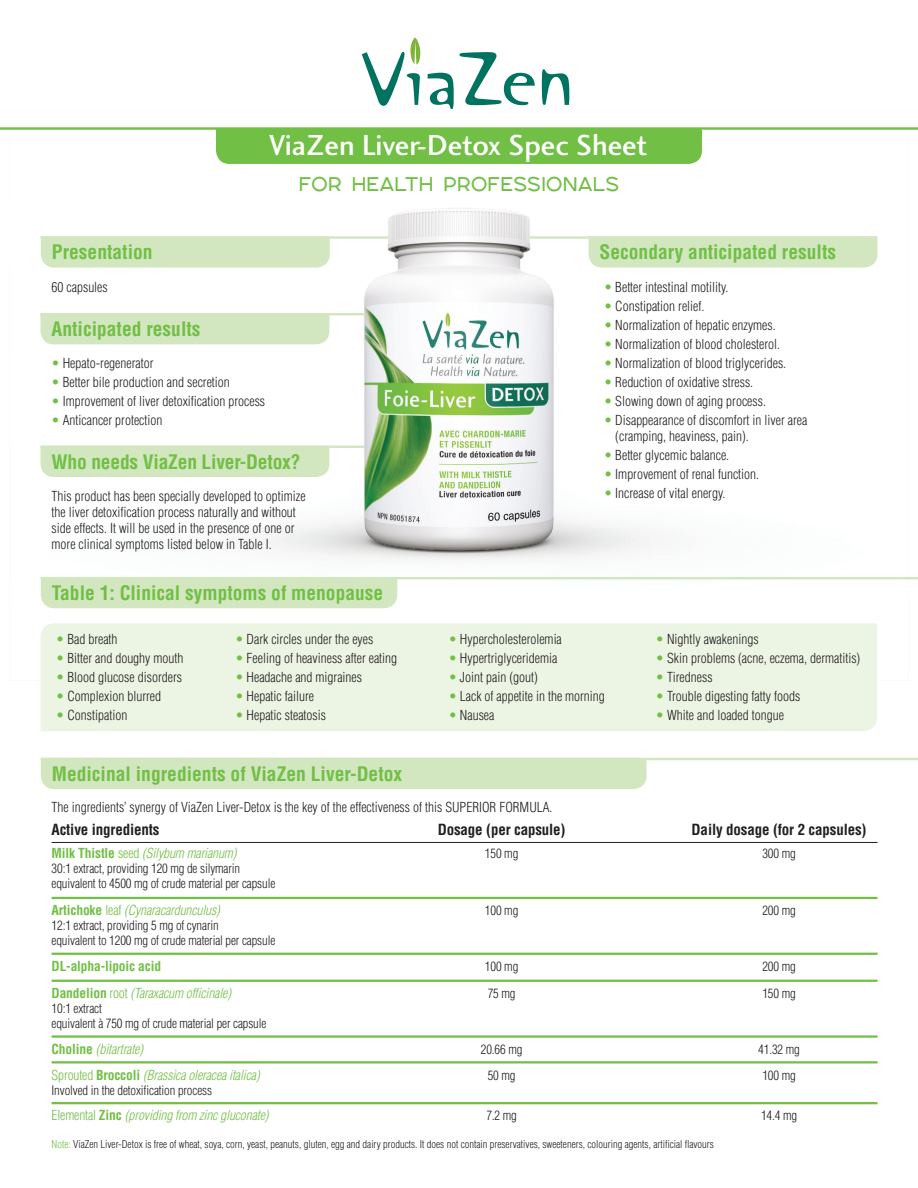
<style>
.page{position:relative;width:918px;height:1188px;background:#fff}
.page>*{position:absolute;margin:0;border:0;box-sizing:border-box;transform-origin:0 0}
.t1{font:30px "Charlotte Sans Medium Plain";color:#fff}
.t2{font:700 condensed 19.5px "Helvetica";color:#71bf44}
.t3{font:19.5px "SONGER Semi Expanded";letter-spacing:.02em;color:#71bf44}
.t4{font:700 condensed 15px "Helvetica";letter-spacing:-.01em;color:#231f20}
.t5{font:300 condensed 13.5px/16.2px "Helvetica";color:#231f20}
.t6{font:italic 300 condensed 13.5px "Helvetica";letter-spacing:-.01em;color:#71bf44}
.t7{font:700 condensed 13.5px "Helvetica";letter-spacing:-.01em;color:#71bf44}
.t8{font:300 condensed 12.75px "Helvetica";letter-spacing:-.01em;color:#231f20}
.t9{font:300 condensed 10.5px "Helvetica";color:#231f20}
.s1{color:#71bf44}
.s2{font-weight:700;font-style:normal}
.s3{font-style:normal}
</style>
<div class="page">
<img style="left:40px;top:109px;width:869px;height:500px">
<hr style="left:0;top:127px;width:918px;height:3px;background:#71bf44">
<hr style="left:41px;top:577px;width:877px;height:2px;background:#d2e7c0">
<hr style="left:40px;top:236px;width:837px;height:3px;background:#d2e7c0">
<hr style="left:40px;top:313px;width:337px;height:2px;background:#d2e7c0">
<hr style="left:40px;top:446px;width:337px;height:2px;background:#d2e7c0">
<hr style="left:41px;top:758px;width:877px;height:2px;background:#d2e7c0">
<svg style="left:428px;top:52px;width:107px;height:57px"></svg>
<svg style="left:541px;top:69px;width:29px;height:36px"></svg>
<svg style="left:362px;top:37px;width:59px;height:69px"></svg>
<div style="left:216px;top:130px;width:486px;height:34px;background:#71bf44"></div>
<div style="left:41px;top:239px;width:289px;height:29px;background:#d2e7c0"></div>
<div style="left:589px;top:236px;width:289px;height:32px;background:#d2e7c0"></div>
<div style="left:40px;top:313px;width:289px;height:31px;background:#d2e7c0"></div>
<div style="left:40px;top:446px;width:289px;height:31px;background:#d2e7c0"></div>
<div style="left:41px;top:579px;width:356px;height:29px;background:#d2e7c0"></div>
<div style="left:41px;top:760px;width:606px;height:29px;background:#d2e7c0"></div>
<div style="left:40px;top:623px;width:837px;height:108px;background:#ecf5e4"></div>
<hr style="left:52px;top:842px;width:825px;height:1px;background:#231f20">
<hr style="left:52px;top:897px;width:825px;height:2px;background:#71bf44">
<hr style="left:52px;top:953px;width:825px;height:2px;background:#71bf44">
<hr style="left:52px;top:980px;width:825px;height:2px;background:#71bf44">
<hr style="left:52px;top:1035px;width:825px;height:3px;background:#71bf44">
<hr style="left:52px;top:1061px;width:825px;height:2px;background:#71bf44">
<hr style="left:52px;top:1102px;width:825px;height:2px;background:#71bf44">
<p class="t1" style="left:269px;top:127px;width:380px">ViaZen Liver-Detox Spec Sheet</p>
<p class="t3" style="left:299px;top:171px;width:322px">FOR HEALTH PROFESSIONALS</p>
<p class="t2" style="left:52px;top:241px;width:102px">Presentation</p>
<p class="t2" style="left:600px;top:241px;width:238px">Secondary anticipated results</p>
<p class="t5" style="left:52px;top:279px;width:58px">60 capsules</p>
<p class="t2" style="left:52px;top:317px;width:150px">Anticipated results</p>
<p class="t5" style="left:52px;top:355px;width:103px"><span class="s1">•</span> Hepato-regenerator</p>
<p class="t5" style="left:52px;top:374px;width:180px"><span class="s1">•</span> Better bile production and secretion</p>
<p class="t5" style="left:52px;top:393px;width:215px"><span class="s1">•</span> Improvement of liver detoxification process</p>
<p class="t5" style="left:52px;top:412px;width:112px"><span class="s1">•</span> Anticancer protection</p>
<p class="t2" style="left:52px;top:450px;width:250px">Who needs ViaZen Liver-Detox?</p>
<p class="t5" style="left:52px;top:488px;width:256px">This product has been specially developed to optimize the liver detoxification process naturally and without side effects. It will be used in the presence of one or more clinical symptoms listed below in Table I.</p>
<p class="t2" style="left:52px;top:581px;width:333px">Table 1: Clinical symptoms of menopause</p>
<p class="t5" style="left:56px;top:631px;width:63px"><span class="s1">•</span> Bad breath</p>
<p class="t5" style="left:56px;top:650px;width:129px"><span class="s1">•</span> Bitter and doughy mouth</p>
<p class="t5" style="left:56px;top:669px;width:127px"><span class="s1">•</span> Blood glucose disorders</p>
<p class="t5" style="left:56px;top:688px;width:106px"><span class="s1">•</span> Complexion blurred</p>
<p class="t5" style="left:56px;top:707px;width:73px"><span class="s1">•</span> Constipation</p>
<p class="t5" style="left:235px;top:631px;width:139px"><span class="s1">•</span> Dark circles under the eyes</p>
<p class="t5" style="left:235px;top:650px;width:163px"><span class="s1">•</span> Feeling of heaviness after eating</p>
<p class="t5" style="left:235px;top:669px;width:128px"><span class="s1">•</span> Headache and migraines</p>
<p class="t5" style="left:235px;top:688px;width:80px"><span class="s1">•</span> Hepatic failure</p>
<p class="t5" style="left:235px;top:707px;width:92px"><span class="s1">•</span> Hepatic steatosis</p>
<p class="t2" style="left:52px;top:762px;width:352px">Medicinal ingredients of ViaZen Liver-Detox</p>
<p class="t5" style="left:604px;top:279px;width:126px"><span class="s1">•</span> Better intestinal motility.</p>
<p class="t5" style="left:604px;top:298px;width:102px"><span class="s1">•</span> Constipation relief.</p>
<p class="t5" style="left:604px;top:317px;width:173px"><span class="s1">•</span> Normalization of hepatic enzymes.</p>
<p class="t5" style="left:604px;top:336px;width:178px"><span class="s1">•</span> Normalization of blood cholesterol.</p>
<p class="t5" style="left:604px;top:355px;width:184px"><span class="s1">•</span> Normalization of blood triglycerides.</p>
<p class="t5" style="left:604px;top:374px;width:151px"><span class="s1">•</span> Reduction of oxidative stress.</p>
<p class="t5" style="left:604px;top:393px;width:163px"><span class="s1">•</span> Slowing down of aging process.</p>
<p class="t5" style="left:615px;top:412px;width:193px;text-indent:-11px"><span class="s1">•</span> Disappearance of discomfort in liver area (cramping, heaviness, pain).</p>
<p class="t5" style="left:604px;top:447px;width:127px"><span class="s1">•</span> Better glycemic balance.</p>
<p class="t5" style="left:604px;top:466px;width:157px"><span class="s1">•</span> Improvement of renal function.</p>
<p class="t5" style="left:604px;top:484px;width:123px"><span class="s1">•</span> Increase of vital energy.</p>
<p class="t5" style="left:449px;top:631px;width:115px"><span class="s1">•</span> Hypercholesterolemia</p>
<p class="t5" style="left:449px;top:650px;width:110px"><span class="s1">•</span> Hypertriglyceridemia</p>
<p class="t5" style="left:449px;top:669px;width:91px"><span class="s1">•</span> Joint pain (gout)</p>
<p class="t5" style="left:449px;top:688px;width:158px"><span class="s1">•</span> Lack of appetite in the morning</p>
<p class="t5" style="left:449px;top:707px;width:47px"><span class="s1">•</span> Nausea</p>
<p class="t5" style="left:656px;top:631px;width:104px"><span class="s1">•</span> Nightly awakenings</p>
<p class="t5" style="left:656px;top:650px;width:206px"><span class="s1">•</span> Skin problems (acne, eczema, dermatitis)</p>
<p class="t5" style="left:656px;top:669px;width:58px"><span class="s1">•</span> Tiredness</p>
<p class="t5" style="left:656px;top:688px;width:146px"><span class="s1">•</span> Trouble digesting fatty foods</p>
<p class="t5" style="left:656px;top:707px;width:130px"><span class="s1">•</span> White and loaded tongue</p>
<p class="t5" style="left:52px;top:799px;width:502px">The ingredients’ synergy of ViaZen Liver-Detox is the key of the effectiveness of this SUPERIOR FORMULA.</p>
<p class="t4" style="left:52px;top:821px;width:109px">Active ingredients</p>
<p class="t4" style="left:438px;top:821px;width:129px">Dosage (per capsule)</p>
<p class="t4" style="left:692px;top:821px;width:176px">Daily dosage (for 2 capsules)</p>
<p class="t6" style="left:52px;top:846px;width:187px"><span class="s2">Milk Thistle</span> <span class="s3">seed</span> (Silybum marianum)</p>
<p class="t8" style="left:485px;top:846px;width:35px">150 mg</p>
<p class="t8" style="left:762px;top:846px;width:35px">300 mg</p>
<p class="t8" style="left:52px;top:861px;width:190px">30:1 extract, providing 120 mg de silymarin</p>
<p class="t8" style="left:52px;top:876px;width:225px">equivalent to 4500 mg of crude material per capsule</p>
<p class="t6" style="left:52px;top:903px;width:170px"><span class="s2">Artichoke</span> <span class="s3">leaf</span> (Cynaracardunculus)</p>
<p class="t8" style="left:485px;top:903px;width:35px">100 mg</p>
<p class="t8" style="left:762px;top:903px;width:35px">200 mg</p>
<p class="t8" style="left:52px;top:918px;width:169px">12:1 extract, providing 5 mg of cynarin</p>
<p class="t8" style="left:52px;top:933px;width:225px">equivalent to 1200 mg of crude material per capsule</p>
<p class="t7" style="left:52px;top:958px;width:111px">DL-alpha-lipoic acid</p>
<p class="t8" style="left:485px;top:959px;width:35px">100 mg</p>
<p class="t8" style="left:762px;top:959px;width:35px">200 mg</p>
<p class="t6" style="left:52px;top:985px;width:181px"><span class="s2">Dandelion</span> <span class="s3">root</span> (Taraxacum officinale)</p>
<p class="t8" style="left:488px;top:986px;width:29px">75 mg</p>
<p class="t8" style="left:762px;top:986px;width:35px">150 mg</p>
<p class="t8" style="left:52px;top:1001px;width:52px">10:1 extract</p>
<p class="t8" style="left:52px;top:1016px;width:216px">equivalent à 750 mg of crude material per capsule</p>
<p class="t6" style="left:52px;top:1041px;width:93px"><span class="s2">Choline</span> (bitartrate)</p>
<p class="t8" style="left:481px;top:1042px;width:43px">20.66 mg</p>
<p class="t8" style="left:758px;top:1042px;width:43px">41.32 mg</p>
<p class="t6" style="left:52px;top:1067px;width:210px"><span class="s3">Sprouted</span> <span class="s2">Broccoli</span> (Brassica oleracea italica)</p>
<p class="t8" style="left:488px;top:1068px;width:29px">50 mg</p>
<p class="t8" style="left:762px;top:1068px;width:35px">100 mg</p>
<p class="t8" style="left:52px;top:1083px;width:162px">Involved in the detoxification process</p>
<p class="t6" style="left:52px;top:1108px;width:218px"><span class="s3">Elemental</span> <span class="s2">Zinc</span> (providing from zinc gluconate)</p>
<p class="t8" style="left:486px;top:1108px;width:32px">7.2 mg</p>
<p class="t8" style="left:761px;top:1108px;width:38px">14.4 mg</p>
<p class="t9" style="left:52px;top:1138px;width:664px"><span class="s1">Note:</span> ViaZen Liver-Detox is free of wheat, soya, corn, yeast, peanuts, gluten, egg and dairy products. It does not contain preservatives, sweeteners, colouring agents, artificial flavours</p>
</div>
